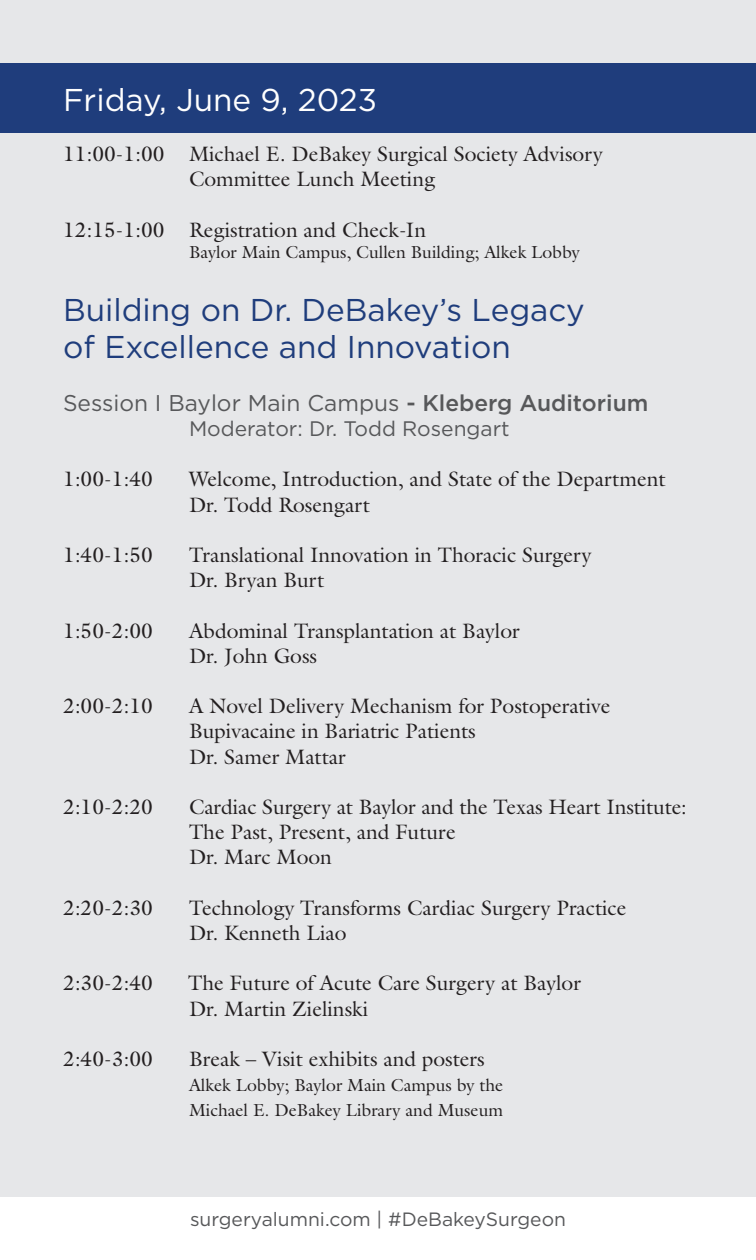
<style>
.page{position:relative;width:756px;height:1260px;background:#fff}
.page>*{position:absolute;margin:0;border:0;box-sizing:border-box;transform-origin:0 0}
.t1{font:31.5px/37.8px "Gotham";color:#1f3d7c}
.t2{font:31.5px "Gotham";color:#fff}
.t3{font:22.75px "Gotham";color:#57585a}
.t4{font:21px/25.2px "Galliard Pro";color:#231f20}
.t5{font:21px "Gotham";color:#57585a}
.t6{font:19.25px "Gotham";color:#57585a}
.t7{font:17.5px/25.2px "Galliard Pro";color:#231f20}
.s1{font-weight:500}
</style>
<div class="page">
<div style="left:0;top:0;width:756px;height:1197px;background:#e6e7e9"></div>
<div style="left:0;top:63px;width:756px;height:69px;background:#1f3d7c"></div>
<p class="t2" style="left:63px;top:79px;width:316px">Friday, June 9, 2023</p>
<p class="t4" style="left:189px;top:141px;width:415px;text-indent:-126px">11:00-1:00 Michael E. DeBakey Surgical Society Advisory<br>Committee Lunch Meeting</p>
<p class="t4" style="left:63px;top:216px;width:365px">12:15-1:00 Registration and Check-In</p>
<p class="t7" style="left:189px;top:239px;width:392px">Baylor Main Campus, Cullen Building; Alkek Lobby</p>
<p class="t1" style="left:63px;top:290px;width:523px">Building on Dr. DeBakey’s Legacy of Excellence and Innovation</p>
<p class="t3" style="left:63px;top:388px;width:587px">Session I Baylor Main Campus <span class="s1">- Kleberg Auditorium</span></p>
<p class="t5" style="left:189px;top:415px;width:322px">Moderator: Dr. Todd Rosengart</p>
<p class="t4" style="left:63px;top:466px;width:91px">1:00-1:40</p>
<p class="t4" style="left:189px;top:466px;width:478px">Welcome, Introduction, and State of the Department</p>
<p class="t4" style="left:189px;top:492px;width:182px">Dr. Todd Rosengart</p>
<p class="t4" style="left:63px;top:542px;width:91px">1:40-1:50</p>
<p class="t4" style="left:189px;top:542px;width:404px">Translational Innovation in Thoracic Surgery</p>
<p class="t4" style="left:189px;top:567px;width:137px">Dr. Bryan Burt</p>
<p class="t4" style="left:63px;top:618px;width:91px">1:50-2:00</p>
<p class="t4" style="left:189px;top:618px;width:332px">Abdominal Transplantation at Baylor</p>
<p class="t4" style="left:189px;top:643px;width:130px">Dr. John Goss</p>
<p class="t4" style="left:63px;top:693px;width:91px">2:00-2:10</p>
<p class="t4" style="left:189px;top:693px;width:423px">A Novel Delivery Mechanism for Postoperative<br>Bupivacaine in Bariatric Patients</p>
<p class="t4" style="left:189px;top:744px;width:158px">Dr. Samer Mattar</p>
<p class="t4" style="left:63px;top:794px;width:91px">2:10-2:20</p>
<p class="t4" style="left:189px;top:794px;width:499px">Cardiac Surgery at Baylor and the Texas Heart Institute:<br>The Past, Present, and Future</p>
<p class="t4" style="left:189px;top:844px;width:145px">Dr. Marc Moon</p>
<p class="t4" style="left:63px;top:895px;width:91px">2:20-2:30</p>
<p class="t4" style="left:189px;top:895px;width:439px">Technology Transforms Cardiac Surgery Practice</p>
<p class="t4" style="left:189px;top:920px;width:159px">Dr. Kenneth Liao</p>
<p class="t4" style="left:63px;top:970px;width:91px">2:30-2:40</p>
<p class="t4" style="left:188px;top:970px;width:394px">The Future of Acute Care Surgery at Baylor</p>
<p class="t4" style="left:189px;top:996px;width:181px">Dr. Martin Zielinski</p>
<p class="t4" style="left:63px;top:1046px;width:91px">2:40-3:00</p>
<p class="t4" style="left:189px;top:1046px;width:297px">Break – Visit exhibits and posters</p>
<p class="t7" style="left:189px;top:1072px;width:316px">Alkek Lobby; Baylor Main Campus by the<br>Michael E. DeBakey Library and Museum</p>
<p class="t6" style="left:190px;top:1207px;width:377px">surgeryalumni.com | #DeBakeySurgeon</p>
</div>
